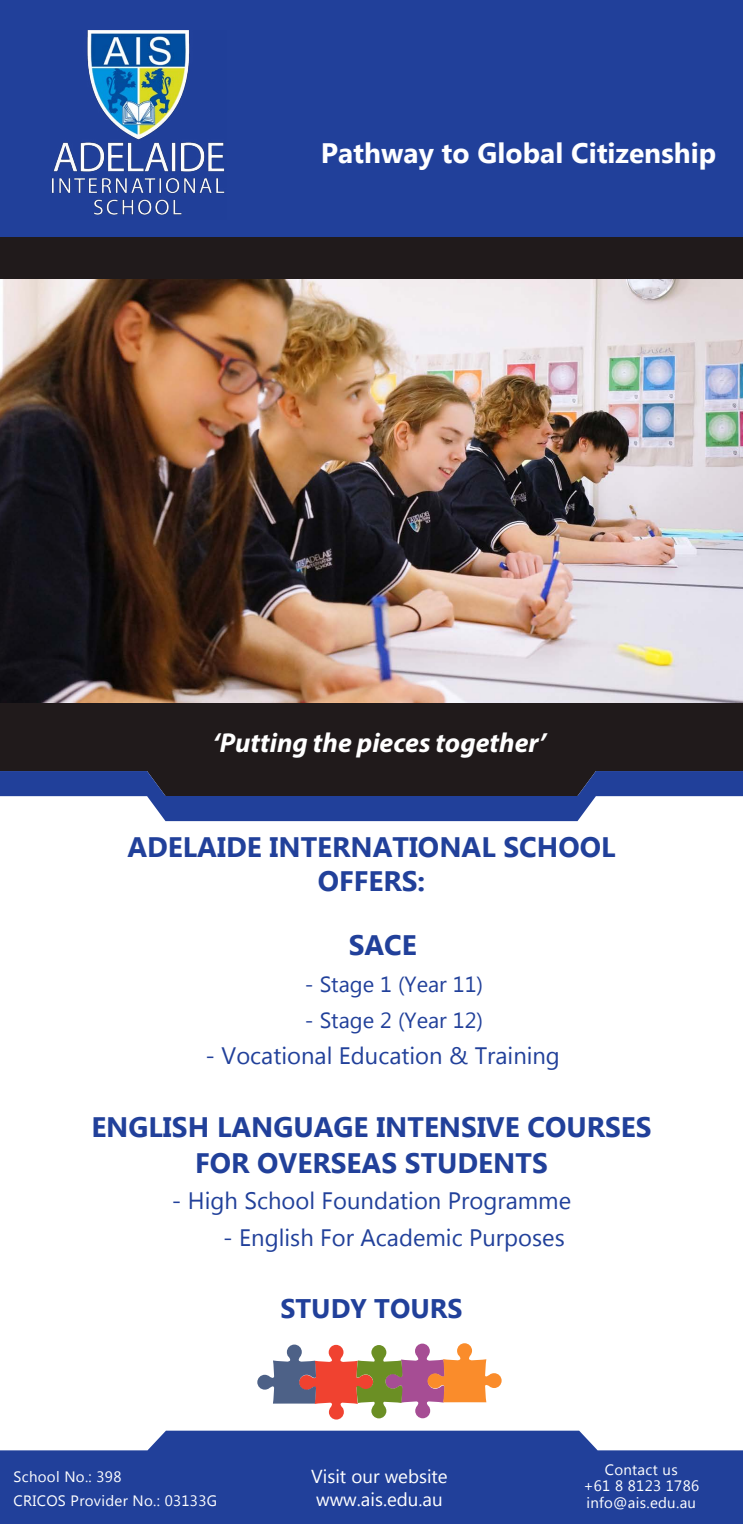
<style>
.page{position:relative;width:743px;height:1524px;background:#fff}
.page>*{position:absolute;margin:0;border:0;box-sizing:border-box;transform-origin:0 0}
.t1{font:700 28.12px/33.8px "Myanmar Text";color:#21409a;text-align:center}
.t2{font:700 28.12px "Myanmar Text";color:#fff}
.t3{font:italic 700 27.5px "Myriad Pro";color:#fff}
.t4{font:700 26.88px "Myanmar Text";color:#21409a}
.t5{font:23.75px "Myanmar Text";color:#21409a}
.t6{font:21.88px "Myanmar Text";color:#21409a}
.t7{font:18.75px/22.5px "Myanmar Text";color:#fff}
.t8{font:15px/16.9px "Myanmar Text";letter-spacing:.02em;color:#fff}
</style>
<div class="page">
<div style="left:0;top:0;width:742px;height:237px;background:#21409a"></div>
<div style="left:0;top:237px;width:742px;height:44px;background:#201a1b"></div>
<img style="left:51px;top:31px;width:174px;height:184px">
<div style="left:0;top:703px;width:742px;height:68px;background:#201a1b"></div>
<svg style="left:0;top:771px;width:742px;height:50px"></svg>
<img style="left:0;top:280px;width:742px;height:423px">
<svg style="left:0;top:1430px;width:742px;height:94px;background:#3652a3"></svg>
<svg style="left:257px;top:1343px;width:244px;height:76px"></svg>
<p class="t2" style="left:321px;top:137px;width:396px">Pathway to Global Citizenship</p>
<p class="t3" style="left:213px;top:725px;width:334px">‘Putting the pieces together’</p>
<p class="t1" style="left:127px;top:830px;width:489px">ADELAIDE INTERNATIONAL SCHOOL<br>OFFERS:</p>
<p class="t1" style="left:348px;top:929px;width:70px">SACE</p>
<p class="t6" style="left:305px;top:971px;width:180px">- Stage 1 (Year 11)</p>
<p class="t6" style="left:305px;top:1007px;width:180px">- Stage 2 (Year 12)</p>
<p class="t5" style="left:205px;top:1042px;width:356px">- Vocational Education &amp; Training</p>
<p class="t1" style="left:91px;top:1109px;width:561px;line-height:36.2px">ENGLISH LANGUAGE INTENSIVE COURSES<br>FOR OVERSEAS STUDENTS</p>
<p class="t5" style="left:172px;top:1187px;width:400px">- High School Foundation Programme</p>
<p class="t5" style="left:223px;top:1223px;width:343px">- English For Academic Purposes</p>
<p class="t4" style="left:280px;top:1293px;width:183px">STUDY TOURS</p>
<p class="t8" style="left:14px;top:1464px;width:205px;line-height:24.1px">School No.: 398<br>CRICOS Provider No.: 03133G</p>
<p class="t8" style="left:583px;top:1461px;width:117px;text-align:center">Contact us<br>+61 8 8123 1786 info@ais.edu.au</p>
<p class="t7" style="left:311px;top:1465px;width:138px">Visit our website www.ais.edu.au</p>
</div>
